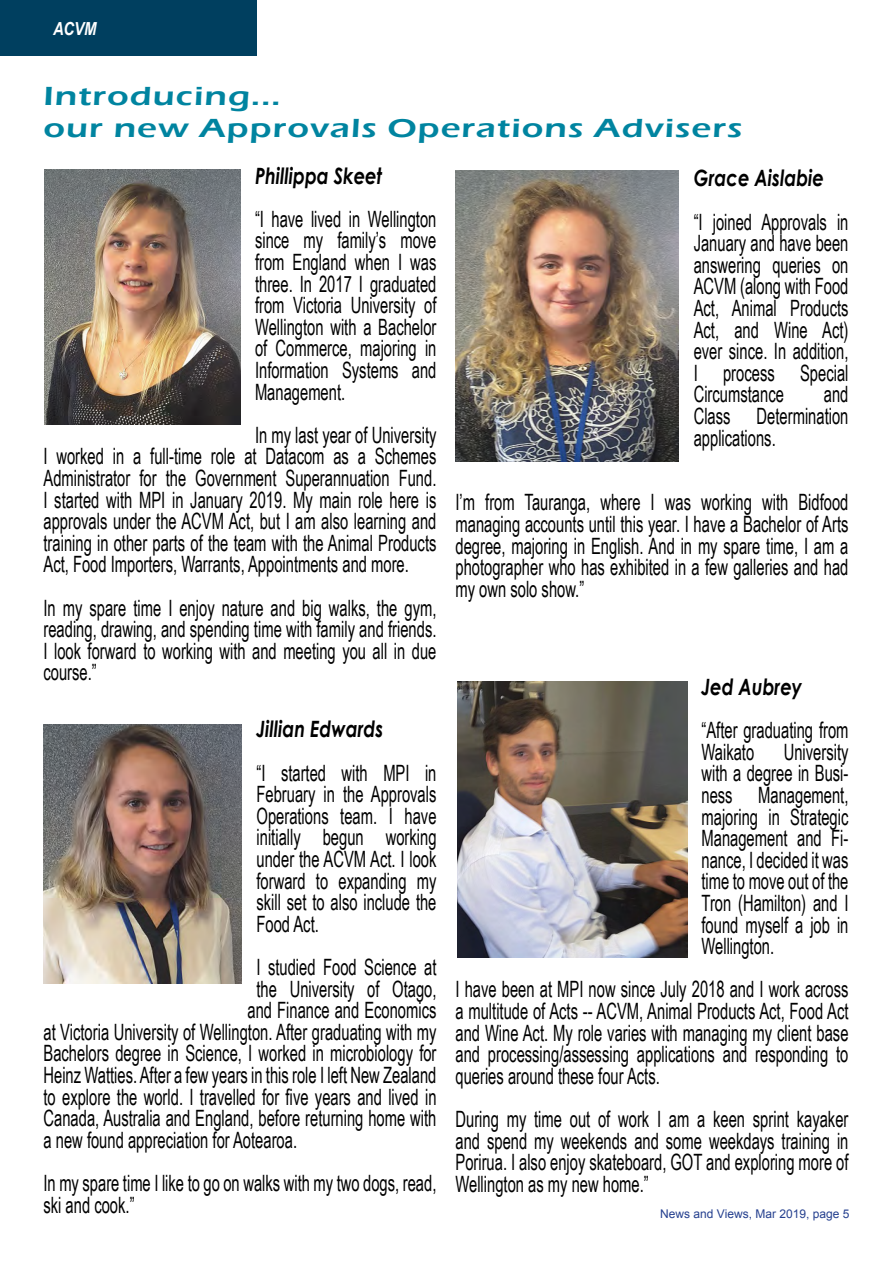
<style>
.page{position:relative;width:893px;height:1263px;background:#fff}
.page>*{position:absolute;margin:0;border:0;box-sizing:border-box;transform-origin:0 0}
.t1{font:600 27px/32.4px "Eras ITC";letter-spacing:.03em;color:#0084a0;scale:1.3 1}
.t2{font:22.5px/21.6px "Arial Narrow";color:#000;text-align:justify;scale:.8 1}
.t3{font:italic 700 22.5px "Century Gothic";color:#000;scale:.8 1}
.t4{font:italic 700 18px "Arial Narrow";color:#fff}
.t5{font:12px "Arial";color:#25408f}
</style>
<div class="page">
<div style="left:0;top:0;width:256px;height:56px;background:#003f5f"></div>
<img style="left:455px;top:170px;width:224px;height:292px">
<img style="left:457px;top:682px;width:230px;height:276px">
<img style="left:44px;top:724px;width:198px;height:259px">
<img style="left:45px;top:169px;width:195px;height:256px">
<p class="t4" style="left:53px;top:15px;width:45px">ACVM</p>
<p class="t1" style="left:44px;top:80px;width:539px">Introducing...<br>our new Approvals Operations Advisers</p>
<p class="t3" style="left:255px;top:158px;width:160px">Phillippa Skeet</p>
<p class="t2" style="left:255px;top:207px;width:228px">“I have lived in Wellington since my family’s move from England when I was three. In 2017 I graduated from Victoria University of Wellington with a Bachelor of Commerce, majoring in Information Systems and Management.</p>
<p class="t2" style="left:44px;top:423px;width:493px;text-indent:212px">In my last year of University I worked in a full-time role at Datacom as a Schemes Administrator for the Government Superannuation Fund.<br>I started with MPI in January 2019. My main role here is approvals under the ACVM Act, but I am also learning and training in other parts of the team with the Animal Products Act, Food Importers, Warrants, Appointments and more.</p>
<p class="t2" style="left:44px;top:596px;width:493px">In my spare time I enjoy nature and big walks, the gym, reading, drawing, and spending time with family and friends.<br>I look forward to working with and meeting you all in due course.”</p>
<p class="t3" style="left:701px;top:670px;width:127px">Jed Aubrey</p>
<p class="t2" style="left:701px;top:719px;width:185px">“After graduating from<br>Waikato</p>
<p class="t3" style="left:694px;top:161px;width:164px">Grace Aislabie</p>
<p class="t2" style="left:694px;top:210px;width:195px">“I joined Approvals in January and have been answering queries on ACVM (along with Food Act, Animal Products Act, and Wine Act) ever since. In addition, I process Special Circumstance</p>
<p class="t2" style="left:694px;top:383px;width:195px;text-indent:130px">and Class Determination applications.</p>
<p class="t2" style="left:455px;top:491px;width:493px">I’m from Tauranga, where I was working with Bidfood managing accounts until this year. I have a Bachelor of Arts degree, majoring in English. And in my spare time, I am a photographer who has exhibited in a few galleries and had my own solo show.”</p>
<p class="t3" style="left:257px;top:712px;width:160px">Jillian Edwards</p>
<p class="t2" style="left:257px;top:761px;width:227px">“I started with MPI in February in the Approvals Operations team. I have initially begun working under the ACVM Act. I look forward to expanding my skill set to also include the Food Act.</p>
<p class="t2" style="left:257px;top:955px;width:226px">I studied Food Science at</p>
<p class="t2" style="left:257px;top:977px;width:226px">the University of Otago,</p>
<p class="t2" style="left:248px;top:998px;width:238px">and Finance and Economics</p>
<p class="t2" style="left:44px;top:1020px;width:493px">at Victoria University of Wellington. After graduating with my</p>
<p class="t2" style="left:44px;top:1042px;width:493px">Bachelors degree in Science, I worked in microbiology for</p>
<p class="t2" style="left:44px;top:1063px;width:493px">Heinz Watties. After a few years in this role I left New Zealand</p>
<p class="t2" style="left:44px;top:1085px;width:493px">to explore the world. I travelled for five years and lived in</p>
<p class="t2" style="left:44px;top:1106px;width:493px">Canada, Australia and England, before returning home with</p>
<p class="t2" style="left:44px;top:1128px;width:318px">a new found appreciation for Aotearoa.</p>
<p class="t2" style="left:44px;top:1171px;width:493px">In my spare time I like to go on walks with my two dogs, read, ski and cook.”</p>
<p class="t2" style="left:701px;top:740px;width:185px;text-indent:82px">University with a degree in Busi&shy;ness Management, majoring in Strategic Management and Fi&shy;nance, I decided it was time to move out of the Tron (Hamilton) and I found myself a job in Wellington.</p>
<p class="t2" style="left:455px;top:978px;width:493px">I have been at MPI now since July 2018 and I work across a multitude of Acts -- ACVM, Animal Products Act, Food Act and Wine Act. My role varies with managing my client base and processing/assessing applications and responding to queries around these four Acts.</p>
<p class="t2" style="left:455px;top:1107px;width:493px">During my time out of work I am a keen sprint kayaker and spend my weekends and some weekdays training in Porirua. I also enjoy skateboard, GOT and exploring more of Wellington as my new home.”</p>
<p class="t5" style="left:660px;top:1205px;width:191px">News and Views, Mar 2019, page 5</p>
</div>
